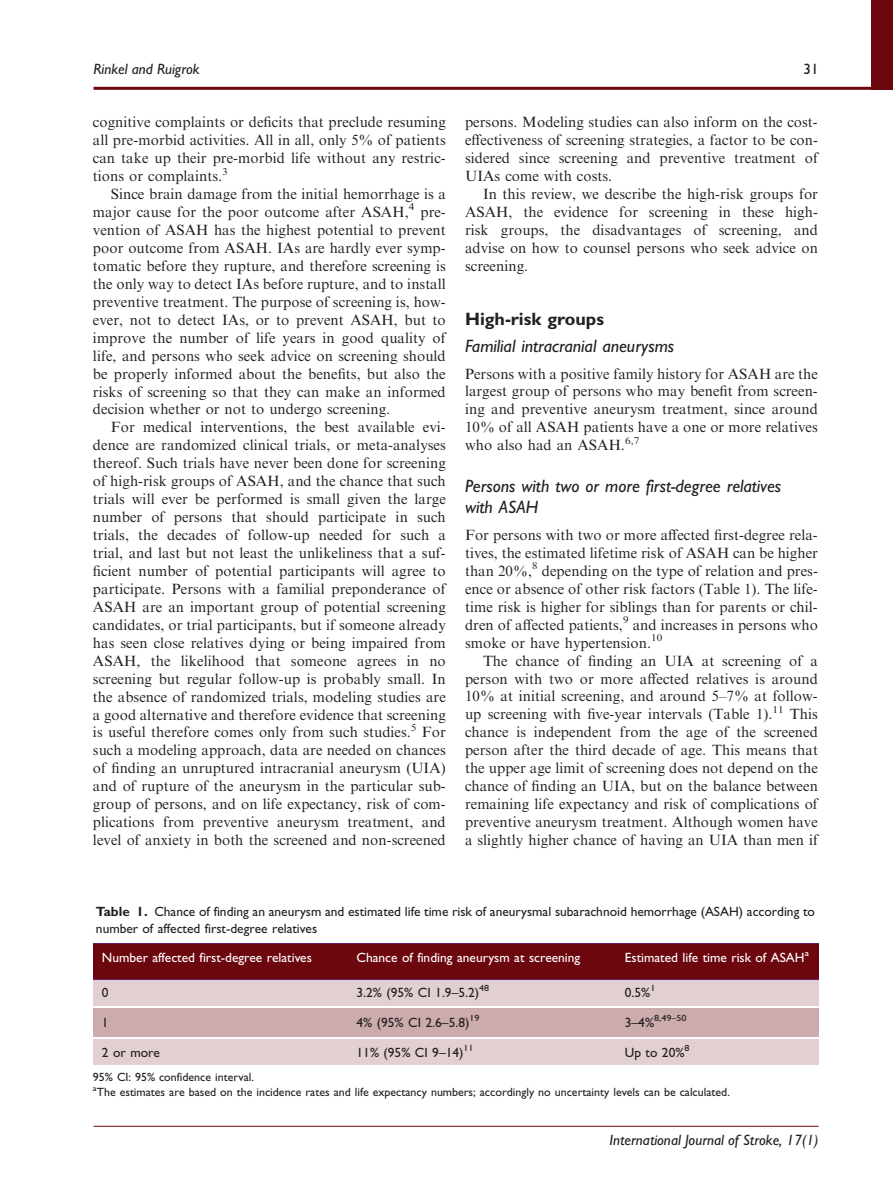
<style>
.page{position:relative;width:893px;height:1191px;background:#fff}
.page>*{position:absolute;margin:0;border:0;box-sizing:border-box;transform-origin:0 0}
.t1{font:18px/21px "Adv P7 D0 C";color:#231f20}
.t2{font:18px "Adv P7 D0 F";color:#231f20}
.t3{font:15px/18px "Adv Times";color:#231f20;text-align:justify}
.t4{font:italic 500 15px "Gill Sans MT Pro";color:#231f20}
.t5{font:500 15px "Gill Sans MT Pro";color:#231f20}
.t6{font:13.5px/16.4px "Adv P7 D09";color:#231f20}
.t7{font:13.5px "Adv P7 D09";color:#fff}
.t8{font:12px/15px "Adv P7 D09";color:#231f20}
.t9{font:9px "Adv P7 D09";color:#231f20;scale:1.13 1}
.s1{font-family:"Adv P7 D0 F"}
.s2{font-size:13.5px}
</style>
<div class="page">
<hr style="left:94px;top:87px;width:799px;height:3px;background:#6d070e">
<div style="left:872px;top:0;width:21px;height:89px;background:#6d070e"></div>
<hr style="left:94px;top:1125px;width:725px;height:1px;background:#6d070e">
<div style="left:93px;top:943px;width:725px;height:46px;background:#6b206f"></div>
<div style="left:93px;top:943px;width:725px;height:27px;background:#6d070e"></div>
<div style="left:93px;top:980px;width:725px;height:25px;background:#e1cfd1"></div>
<div style="left:93px;top:1008px;width:725px;height:28px;background:#ccabad"></div>
<div style="left:93px;top:1039px;width:725px;height:26px;background:#e1cfd1"></div>
<div style="left:93px;top:970px;width:725px;height:9px;background:#6d070e"></div>
<p class="t4" style="left:94px;top:60px;width:108px">Rinkel and Ruigrok</p>
<p class="t5" style="left:804px;top:60px;width:16px">31</p>
<p class="t3" style="left:93px;top:114px;width:354px">cognitive complaints or deficits that preclude resuming all pre-morbid activities. All in all, only 5% of patients can take up their pre-morbid life without any restric&shy;tions or complaints.<sup>3</sup></p>
<p class="t3" style="left:93px;top:186px;width:354px;text-indent:18px">Since brain damage from the initial hemorrhage is a major cause for the poor outcome after ASAH,<sup>4</sup> pre&shy;vention of ASAH has the highest potential to prevent poor outcome from ASAH. IAs are hardly ever symp&shy;tomatic before they rupture, and therefore screening is the only way to detect IAs before rupture, and to install preventive treatment. The purpose of screening is, how&shy;ever, not to detect IAs, or to prevent ASAH, but to improve the number of life years in good quality of life, and persons who seek advice on screening should be properly informed about the benefits, but also the risks of screening so that they can make an informed decision whether or not to undergo screening.</p>
<p class="t3" style="left:93px;top:419px;width:354px;text-indent:18px">For medical interventions, the best available evi&shy;dence are randomized clinical trials, or meta-analyses thereof. Such trials have never been done for screening of high-risk groups of ASAH, and the chance that such trials will ever be performed is small given the large number of persons that should participate in such trials, the decades of follow-up needed for such a trial, and last but not least the unlikeliness that a suf&shy;ficient number of potential participants will agree to participate. Persons with a familial preponderance of ASAH are an important group of potential screening candidates, or trial participants, but if someone already has seen close relatives dying or being impaired from ASAH, the likelihood that someone agrees in no screening but regular follow-up is probably small. In the absence of randomized trials, modeling studies are a good alternative and therefore evidence that screening is useful therefore comes only from such studies.<sup>5</sup> For such a modeling approach, data are needed on chances of finding an unruptured intracranial aneurysm (UIA) and of rupture of the aneurysm in the particular sub&shy;group of persons, and on life expectancy, risk of com&shy;plications from preventive aneurysm treatment, and level of anxiety in both the screened and non-screened</p>
<p class="t3" style="left:465px;top:114px;width:354px">persons. Modeling studies can also inform on the cost&shy;effectiveness of screening strategies, a factor to be con&shy;sidered since screening and preventive treatment of UIAs come with costs.</p>
<p class="t3" style="left:465px;top:186px;width:354px;text-indent:18px">In this review, we describe the high-risk groups for ASAH, the evidence for screening in these high&shy;risk groups, the disadvantages of screening, and advise on how to counsel persons who seek advice on screening.</p>
<p class="t2" style="left:465px;top:312px;width:140px">High-risk groups</p>
<p class="t1" style="left:465px;top:336px;width:211px">Familial intracranial aneurysms</p>
<p class="t3" style="left:465px;top:365px;width:354px">Persons with a positive family history for ASAH are the largest group of persons who may benefit from screen&shy;ing and preventive aneurysm treatment, since around 10% of all ASAH patients have a one or more relatives who also had an ASAH.<sup>6,7</sup></p>
<p class="t1" style="left:465px;top:477px;width:318px">Persons with two or more first-degree relatives with ASAH</p>
<p class="t3" style="left:465px;top:527px;width:354px">For persons with two or more affected first-degree rela&shy;tives, the estimated lifetime risk of ASAH can be higher than 20%,<sup>8</sup> depending on the type of relation and pres&shy;ence or absence of other risk factors (Table 1). The life&shy;time risk is higher for siblings than for parents or chil&shy;dren of affected patients,<sup>9</sup> and increases in persons who smoke or have hypertension.<sup>10</sup></p>
<p class="t3" style="left:465px;top:652px;width:354px;text-indent:18px">The chance of finding an UIA at screening of a person with two or more affected relatives is around 10% at initial screening, and around 5–7% at follow&shy;up screening with five-year intervals (Table 1).<sup>11</sup> This chance is independent from the age of the screened person after the third decade of age. This means that the upper age limit of screening does not depend on the chance of finding an UIA, but on the balance between remaining life expectancy and risk of complications of preventive aneurysm treatment. Although women have a slightly higher chance of having an UIA than men if</p>
<p class="t6" style="left:96px;top:904px;width:720px"><span class="s1">Table 1.</span> Chance of finding an aneurysm and estimated life time risk of aneurysmal subarachnoid hemorrhage (ASAH) according to number of affected first-degree relatives</p>
<p class="t7" style="left:102px;top:951px;width:212px">Number affected first-degree relatives</p>
<p class="t7" style="left:357px;top:951px;width:225px">Chance of finding aneurysm at screening</p>
<p class="t7" style="left:625px;top:951px;width:186px">Estimated life time risk of ASAH<sup>a</sup></p>
<p class="t6" style="left:102px;top:985px;width:8px">0</p>
<p class="t6" style="left:357px;top:985px;width:134px">3.2% (95% CI 1.9–5.2)<sup>48</sup></p>
<p class="t6" style="left:625px;top:985px;width:32px">0.5%<sup>1</sup></p>
<p class="t6" style="left:102px;top:1015px;width:8px">1</p>
<p class="t6" style="left:357px;top:1015px;width:125px">4% (95% CI 2.6–5.8)<sup>19</sup></p>
<p class="t9" style="left:625px;top:1014px;width:56px"><span class="s2">3–4%</span>8,49–50</p>
<p class="t6" style="left:102px;top:1045px;width:60px">2 or more</p>
<p class="t6" style="left:357px;top:1045px;width:119px">11% (95% CI 9–14)<sup>11</sup></p>
<p class="t6" style="left:625px;top:1045px;width:66px">Up to 20%<sup>8</sup></p>
<p class="t8" style="left:93px;top:1070px;width:638px">95% CI: 95% confidence interval.<br><sup>a</sup>The estimates are based on the incidence rates and life expectancy numbers; accordingly no uncertainty levels can be calculated.</p>
<p class="t4" style="left:610px;top:1130px;width:210px">International Journal of Stroke, 17(1)</p>
</div>
